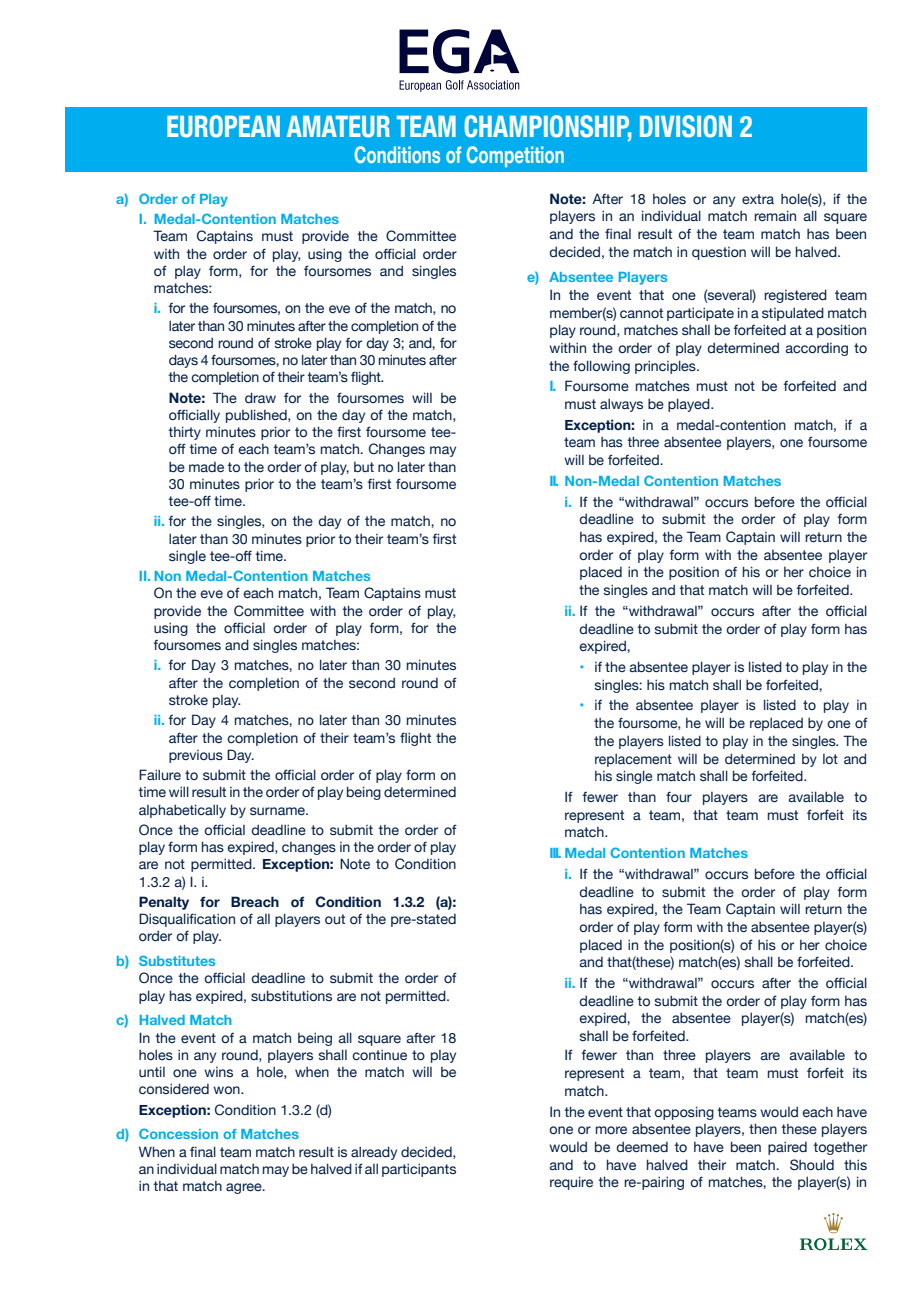
<style>
.page{position:relative;width:919px;height:1289px;background:#fff}
.page>*{position:absolute;margin:0;border:0;box-sizing:border-box;transform-origin:0 0}
.t1{font:700 condensed 29.7px "Helvetica Neue";color:#fff;scale:.91 1}
.t2{font:700 23.1px "Helvetica Neue";color:#fff;scale:.73 1}
.t3{font:14.25px/17.7px "Helvetica Neue";color:#001e49;text-align:justify}
.t4{font:700 14.25px "Helvetica Neue";color:#00aeef}
.s1{font-weight:700;color:#00aeef}
.s2{font-weight:700}
</style>
<div class="page">
<svg style="left:799px;top:1213px;width:68px;height:37px"></svg>
<div style="left:65px;top:107px;width:801px;height:64px;background:#00aeef"></div>
<svg style="left:399px;top:80px;width:120px;height:12px"></svg>
<svg style="left:399px;top:29px;width:120px;height:44px"></svg>
<h1 class="t1" style="left:166px;top:102px;width:646px">EUROPEAN AMATEUR TEAM CHAMPIONSHIP, DIVISION 2</h1>
<h2 class="t2" style="left:354px;top:136px;width:290px">Conditions of Competition</h2>
<p class="t4" style="left:116px;top:187px;width:113px">a) Order of Play</p>
<p class="t4" style="left:139px;top:208px;width:202px">I. Medal-Contention Matches</p>
<p class="t3" style="left:154px;top:228px;width:304px;line-height:17.2px">Team Captains must provide the Committee with the order of play, using the official order of play form, for the foursomes and singles matches:</p>
<p class="t3" style="left:169px;top:300px;width:289px;line-height:17.2px;text-indent:-15px"><span class="s1">i.</span> for the foursomes, on the eve of the match, no later than 30 minutes after the completion of the second round of stroke play for day 3; and, for days 4 foursomes, no later than 30 minutes after the completion of their team’s flight.</p>
<p class="t3" style="left:169px;top:390px;width:289px;line-height:17.2px"><span class="s2">Note:</span> The draw for the foursomes will be officially published, on the day of the match, thirty minutes prior to the first foursome tee&shy;off time of each team’s match. Changes may be made to the order of play, but no later than 30 minutes prior to the team’s first foursome tee-off time.</p>
<p class="t3" style="left:169px;top:513px;width:289px;line-height:17.2px;text-indent:-15px"><span class="s1">ii.</span> for the singles, on the day of the match, no later than 30 minutes prior to their team’s first single tee-off time.</p>
<p class="t4" style="left:139px;top:565px;width:233px">II. Non Medal-Contention Matches</p>
<p class="t3" style="left:154px;top:585px;width:304px;line-height:17.2px">On the eve of each match, Team Captains must provide the Committee with the order of play, using the official order of play form, for the foursomes and singles matches:</p>
<p class="t3" style="left:169px;top:657px;width:289px;line-height:17.2px;text-indent:-15px"><span class="s1">i.</span> for Day 3 matches, no later than 30 minutes after the completion of the second round of stroke play.</p>
<p class="t3" style="left:169px;top:712px;width:289px;line-height:17.2px;text-indent:-15px"><span class="s1">ii.</span> for Day 4 matches, no later than 30 minutes after the completion of their team’s flight the previous Day.</p>
<p class="t3" style="left:139px;top:767px;width:319px;line-height:17.2px">Failure to submit the official order of play form on time will result in the order of play being determined alphabetically by surname.</p>
<p class="t3" style="left:139px;top:822px;width:319px;line-height:17.2px">Once the official deadline to submit the order of play form has expired, changes in the order of play are not permitted. <span class="s2">Exception:</span> Note to Condition 1.3.2 a) I. i.</p>
<p class="t3" style="left:139px;top:894px;width:319px;line-height:17.2px"><span class="s2">Penalty for Breach of Condition 1.3.2 (a):<br></span>Disqualification of all players out of the pre-stated order of play.</p>
<p class="t4" style="left:116px;top:949px;width:101px">b) Substitutes</p>
<p class="t3" style="left:139px;top:970px;width:319px;line-height:17.2px">Once the official deadline to submit the order of play has expired, substitutions are not permitted.</p>
<p class="t4" style="left:116px;top:1009px;width:117px">c) Halved Match</p>
<p class="t3" style="left:139px;top:1029px;width:319px;line-height:17.2px">In the event of a match being all square after 18 holes in any round, players shall continue to play until one wins a hole, when the match will be considered won.</p>
<p class="t3" style="left:139px;top:1101px;width:194px"><span class="s2">Exception:</span> Condition 1.3.2 (d)</p>
<p class="t4" style="left:116px;top:1123px;width:184px">d) Concession of Matches</p>
<p class="t3" style="left:139px;top:1143px;width:319px;line-height:17.2px">When a final team match result is already decided, an individual match may be halved if all participants in that match agree.</p>
<p class="t3" style="left:549px;top:191px;width:319px"><span class="s2">Note:</span> After 18 holes or any extra hole(s), if the players in an individual match remain all square and the final result of the team match has been decided, the match in question will be halved.</p>
<p class="t4" style="left:527px;top:266px;width:142px">e) Absentee Players</p>
<p class="t3" style="left:549px;top:287px;width:319px">In the event that one (several) registered team member(s) cannot participate in a stipulated match play round, matches shall be forfeited at a position within the order of play determined according to the following principles.</p>
<p class="t3" style="left:564px;top:378px;width:304px;text-indent:-15px"><span class="s1">I.</span> Foursome matches must not be forfeited and must always be played.</p>
<p class="t3" style="left:564px;top:416px;width:304px"><span class="s2">Exception:</span> in a medal-contention match, if a team has three absentee players, one foursome will be forfeited.</p>
<p class="t4" style="left:549px;top:469px;width:233px">II. Non-Medal Contention Matches</p>
<p class="t3" style="left:579px;top:493px;width:289px;text-indent:-15px"><span class="s1">i.</span> If the “withdrawal” occurs before the official deadline to submit the order of play form has expired, the Team Captain will return the order of play form with the absentee player placed in the position of his or her choice in the singles and that match will be forfeited.</p>
<p class="t3" style="left:579px;top:602px;width:289px;text-indent:-15px"><span class="s1">ii.</span> If the “withdrawal” occurs after the official deadline to submit the order of play form has expired,</p>
<p class="t3" style="left:594px;top:659px;width:274px;text-indent:-15px"><span class="s1">•</span> if the absentee player is listed to play in the singles: his match shall be forfeited,</p>
<p class="t3" style="left:594px;top:697px;width:274px;text-indent:-15px"><span class="s1">•</span> if the absentee player is listed to play in the foursome, he will be replaced by one of the players listed to play in the singles. The replacement will be determined by lot and his single match shall be forfeited.</p>
<p class="t3" style="left:564px;top:788px;width:304px">If fewer than four players are available to represent a team, that team must forfeit its match.</p>
<p class="t4" style="left:549px;top:841px;width:200px">III. Medal Contention Matches</p>
<p class="t3" style="left:579px;top:865px;width:289px;text-indent:-15px"><span class="s1">i.</span> If the “withdrawal” occurs before the official deadline to submit the order of play form has expired, the Team Captain will return the order of play form with the absentee player(s) placed in the position(s) of his or her choice and that(these) match(es) shall be forfeited.</p>
<p class="t3" style="left:579px;top:974px;width:289px;text-indent:-15px"><span class="s1">ii.</span> If the “withdrawal” occurs after the official deadline to submit the order of play form has expired, the absentee player(s) match(es) shall be forfeited.</p>
<p class="t3" style="left:564px;top:1047px;width:304px">If fewer than three players are available to represent a team, that team must forfeit its match.</p>
<p class="t3" style="left:549px;top:1103px;width:319px">In the event that opposing teams would each have one or more absentee players, then these players would be deemed to have been paired together and to have halved their match. Should this require the re‐pairing of matches, the player(s) in</p>
</div>
